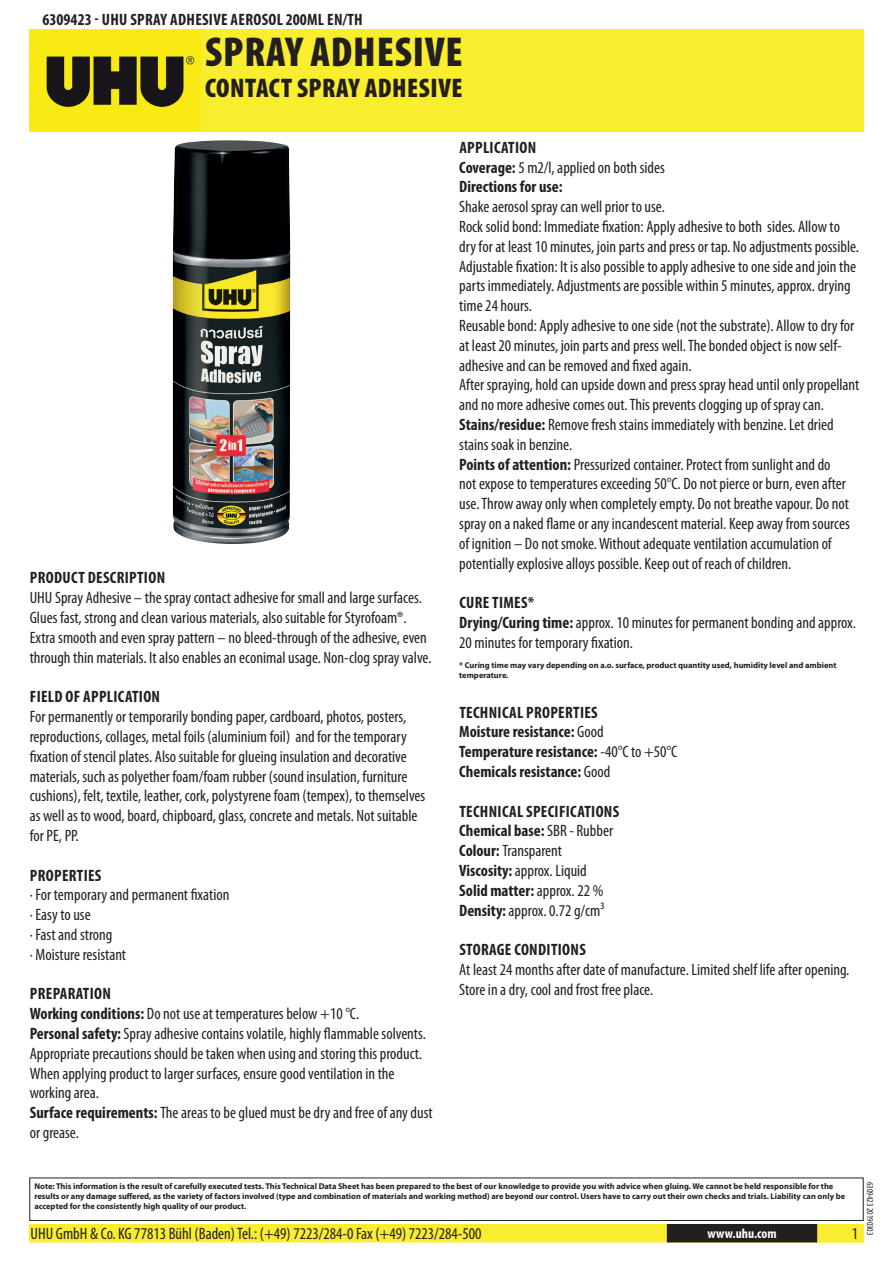
<style>
.page{position:relative;width:893px;height:1263px;background:#fff}
.page>*{position:absolute;margin:0;border:0;box-sizing:border-box;transform-origin:0 0}
.t1{font:900 condensed 42px "Myriad Pro";letter-spacing:.02em;color:#231f20}
.t2{font:900 condensed 27px "Myriad Pro";letter-spacing:.02em;color:#231f20}
.t3{font:condensed 16.5px/19.8px "Myriad Pro";color:#231f20}
.t4{font:700 condensed 16.5px/19.8px "Myriad Pro";letter-spacing:.02em;color:#231f20}
.t5{font:700 condensed 16.5px/19.8px "Myriad Pro";color:#231f20}
.t6{font:700 condensed 13.5px "Myriad Pro";letter-spacing:.015em;color:#fff}
.t7{font:condensed 9px "Myriad Pro";color:#231f20}
.t8{font:700 8.4px/10.1px "Myriad Pro";color:#231f20}
.s1{font-weight:700}
.s2{font-weight:400}
</style>
<div class="page">
<div style="left:30px;top:1225px;width:833px;height:17px;background:#f8ed2e"></div>
<div style="left:29px;top:1224px;width:835px;height:18px;border:2px solid #f8ed2e"></div>
<div style="left:816px;top:1224px;width:44px;height:18px;border:2px solid #f8ed2e"></div>
<div style="left:668px;top:1225px;width:148px;height:17px;background:#231f20"></div>
<div style="left:667px;top:1224px;width:150px;height:18px;border:2px solid #231f20"></div>
<div style="left:29px;top:1177px;width:835px;height:44px;border:1px solid #231f20"></div>
<div style="left:30px;top:30px;width:834px;height:102px;background:#f8ed2e"></div>
<img style="left:30px;top:31px;width:171px;height:100px">
<img style="left:173px;top:140px;width:118px;height:404px">
<p class="t4" style="left:43px;top:9px;width:322px">6309423 - UHU Spray Adhesive Aerosol 200ml EN/TH</p>
<h1 class="t1" style="left:205px;top:25px;width:259px">SPRAY ADHESIVE</h1>
<h2 class="t2" style="left:205px;top:70px;width:259px">CONTACT SPRAY ADHESIVE</h2>
<p class="t4" style="left:30px;top:568px;width:135px">Product description</p>
<p class="t3" style="left:30px;top:588px;width:403px">UHU Spray Adhesive – the spray contact adhesive for small and large surfaces.<br>Glues fast, strong and clean various materials, also suitable for Styrofoam®.<br>Extra smooth and even spray pattern – no bleed-through of the adhesive, even through thin materials. It also enables an econimal usage. Non-clog spray valve.</p>
<p class="t4" style="left:30px;top:686px;width:130px">Field of application</p>
<p class="t3" style="left:30px;top:706px;width:397px">For permanently or temporarily bonding paper, cardboard, photos, posters, reproductions, collages, metal foils (aluminium foil) and for the temporary fixation of stencil plates. Also suitable for glueing insulation and decorative materials, such as polyether foam/foam rubber (sound insulation, furniture cushions), felt, textile, leather, cork, polystyrene foam (tempex), to themselves as well as to wood, board, chipboard, glass, concrete and metals. Not suitable for PE, PP.</p>
<p class="t4" style="left:30px;top:865px;width:72px">Properties</p>
<p class="t3" style="left:30px;top:885px;width:201px">· For temporary and permanent fixation · Easy to use<br>· Fast and strong<br>· Moisture resistant</p>
<p class="t3" style="left:30px;top:984px;width:404px"><span class="s1">Preparation<br>Working conditions:</span> Do not use at temperatures below +10 °C.<br><span class="s1">Personal safety:</span> Spray adhesive contains volatile, highly flammable solvents.<br>Appropriate precautions should be taken when using and storing this product.<br>When applying product to larger surfaces, ensure good ventilation in the working area.<br><span class="s1">Surface requirements:</span> The areas to be glued must be dry and free of any dust or grease.</p>
<p class="t4" style="left:459px;top:137px;width:207px">Application<br>Coverage: <span class="s2">5 m2/l, applied on both sides<br></span>Directions for use:</p>
<p class="t3" style="left:459px;top:197px;width:402px">Shake aerosol spray can well prior to use.<br>Rock solid bond: Immediate fixation: Apply adhesive to both sides. Allow to dry for at least 10 minutes, join parts and press or tap. No adjustments possible.<br>Adjustable fixation: It is also possible to apply adhesive to one side and join the parts immediately. Adjustments are possible within 5 minutes, approx. drying time 24 hours.<br>Reusable bond: Apply adhesive to one side (not the substrate). Allow to dry for at least 20 minutes, join parts and press well. The bonded object is now self&shy;adhesive and can be removed and fixed again.<br>After spraying, hold can upside down and press spray head until only propellant and no more adhesive comes out. This prevents clogging up of spray can.<br><span class="s1">Stains/residue:</span> Remove fresh stains immediately with benzine. Let dried stains soak in benzine.<br><span class="s1">Points of attention:</span> Pressurized container. Protect from sunlight and do<br>not expose to temperatures exceeding 50°C. Do not pierce or burn, even after use. Throw away only when completely empty. Do not breathe vapour. Do not spray on a naked flame or any incandescent material. Keep away from sources of ignition – Do not smoke. Without adequate ventilation accumulation of potentially explosive alloys possible. Keep out of reach of children.</p>
<p class="t3" style="left:459px;top:593px;width:398px"><span class="s1">Cu re times*<br>Drying/Curing time:</span> approx. 10 minutes for permanent bonding and approx.<br>20 minutes for temporary fixation.</p>
<p class="t8" style="left:459px;top:660px;width:379px">* Curing time may vary depending on a.o. surface, product quantity used, humidity level and ambient temperature.</p>
<p class="t5" style="left:459px;top:702px;width:220px">Techn ical properties<br>Moisture resistance: <span class="s2">Good<br></span>Temperature resistance: <span class="s2">-40°C to +50°C<br></span>Chemicals resistance: <span class="s2">Good</span></p>
<p class="t4" style="left:459px;top:801px;width:155px">Techn ical specifications<br>Chemical base: <span class="s2">SBR - Rubber<br></span>Colour: <span class="s2">Transparent<br></span>Viscosity: <span class="s2">approx. Liquid<br></span>Solid matter: <span class="s2">approx. 22 %<br></span>Density: <span class="s2">approx. 0.72 g/cm³</span></p>
<p class="t4" style="left:459px;top:939px;width:120px">Storage conditions</p>
<p class="t3" style="left:459px;top:959px;width:392px">At least 24 months after date of manufacture. Limited shelf life after opening.<br>Store in a dry, cool and frost free place.</p>
<p class="t8" style="left:34px;top:1181px;width:812px">Note: This information is the result of carefully executed tests. This Technical Data Sheet has been prepared to the best of our knowledge to provide you with advice when gluing. We cannot be held responsible for the results or any damage suffered, as the variety of factors involved (type and combination of materials and working method) are beyond our control. Users have to carry out their own checks and trials. Liability can only be accepted for the consistently high quality of our product.</p>
<p class="t3" style="left:31px;top:1224px;width:453px">UHU GmbH &amp; Co. KG 77813 Bühl (Baden) Tel.: (+49) 7223/284-0 Fax (+49) 7223/284-500</p>
<p class="t6" style="left:707px;top:1225px;width:71px">www.uhu.com</p>
<p class="t3" style="left:852px;top:1224px;width:8px">1</p>
<p class="t7" style="left:875px;top:1182px;width:55px;rotate:90deg">6309423 20190303</p>
</div>
